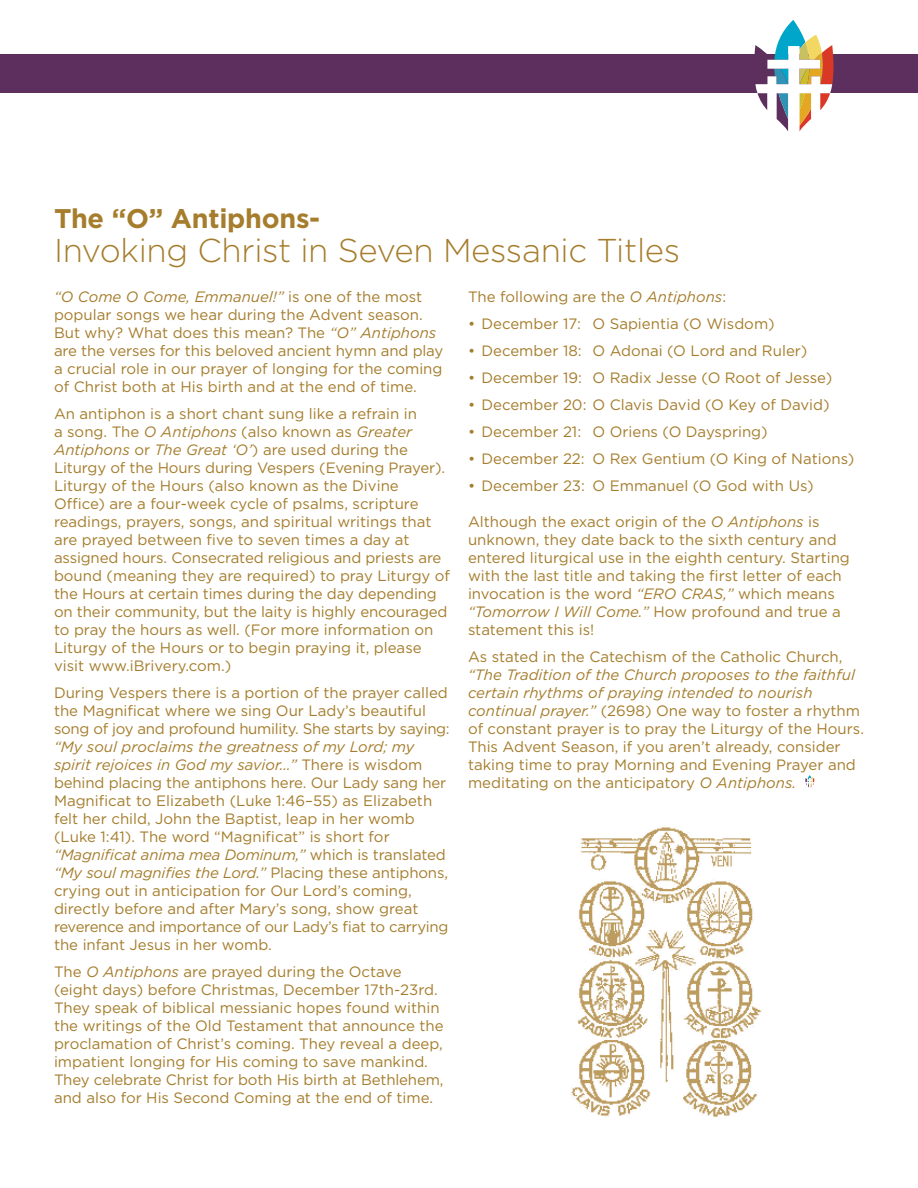
<style>
.page{position:relative;width:918px;height:1188px;background:#fff}
.page>*{position:absolute;margin:0;border:0;box-sizing:border-box;transform-origin:0 0}
.t1{font:300 33px "Gotham";letter-spacing:-.01em;color:#a57d2c}
.t2{font:700 27px "Gotham";letter-spacing:-.01em;color:#a57d2c}
.t3{font:15px/18px "Gotham";color:#a57d2c}
.s1{font-style:italic}
</style>
<div class="page">
<svg style="left:805px;top:775px;width:9px;height:13px"></svg>
<img style="left:571px;top:827px;width:191px;height:292px">
<div style="left:0;top:54px;width:918px;height:39px;background:#5c2f5e"></div>
<svg style="left:754px;top:20px;width:80px;height:112px"></svg>
<h2 class="t2" style="left:54px;top:200px;width:268px">The “O” Antiphons-</h2>
<h1 class="t1" style="left:54px;top:230px;width:628px">Invoking Christ in Seven Messanic Titles</h1>
<p class="t3" style="left:54px;top:287px;width:391px"><span class="s1">“O Come O Come, Emmanuel!”</span> is one of the most popular songs we hear during the Advent season.<br>But why? What does this mean? The <span class="s1">“O” Antiphons </span>are the verses for this beloved ancient hymn and play a crucial role in our prayer of longing for the coming of Christ both at His birth and at the end of time.</p>
<p class="t3" style="left:54px;top:404px;width:398px">An antiphon is a short chant sung like a refrain in<br>a song. The <span class="s1">O Antiphons</span> (also known as <span class="s1">Greater Antiphons</span> or <span class="s1">The Great ‘O’</span>) are used during the Liturgy of the Hours during Vespers (Evening Prayer).<br>Liturgy of the Hours (also known as the Divine Office) are a four-week cycle of psalms, scripture readings, prayers, songs, and spiritual writings that are prayed between five to seven times a day at assigned hours. Consecrated religious and priests are bound (meaning they are required) to pray Liturgy of the Hours at certain times during the day depending on their community, but the laity is highly encouraged to pray the hours as well. (For more information on Liturgy of the Hours or to begin praying it, please visit www.iBrivery.com.)</p>
<p class="t3" style="left:54px;top:683px;width:397px">During Vespers there is a portion of the prayer called the Magnificat where we sing Our Lady’s beautiful song of joy and profound humility. She starts by saying:</p>
<p class="t3" style="left:54px;top:737px;width:396px"><span class="s1">“My soul proclaims the greatness of my Lord; my spirit rejoices in God my savior…”</span> There is wisdom behind placing the antiphons here. Our Lady sang her Magnificat to Elizabeth (Luke 1:46–55) as Elizabeth felt her child, John the Baptist, leap in her womb (Luke 1:41). The word “Magnificat” is short for <span class="s1">“Magnificat anima mea Dominum,”</span> which is translated <span class="s1">“My soul magnifies the Lord.”</span> Placing these antiphons, crying out in anticipation for Our Lord’s coming, directly before and after Mary’s song, show great reverence and importance of our Lady’s fiat to carrying the infant Jesus in her womb.</p>
<p class="t3" style="left:54px;top:962px;width:391px">The <span class="s1">O Antiphons</span> are prayed during the Octave (eight days) before Christmas, December 17th-23rd.<br>They speak of biblical messianic hopes found within the writings of the Old Testament that announce the proclamation of Christ’s coming. They reveal a deep, impatient longing for His coming to save mankind.<br>They celebrate Christ for both His birth at Bethlehem, and also for His Second Coming at the end of time.</p>
<p class="t3" style="left:468px;top:287px;width:260px">The following are the <span class="s1">O Antiphons</span>:</p>
<p class="t3" style="left:468px;top:314px;width:308px">• December 17: O Sapientia (O Wisdom)</p>
<p class="t3" style="left:468px;top:341px;width:341px">• December 18: O Adonai (O Lord and Ruler)</p>
<p class="t3" style="left:468px;top:368px;width:366px">• December 19: O Radix Jesse (O Root of Jesse)</p>
<p class="t3" style="left:468px;top:395px;width:363px">• December 20: O Clavis David (O Key of David)</p>
<p class="t3" style="left:468px;top:422px;width:301px">• December 21: O Oriens (O Dayspring)</p>
<p class="t3" style="left:468px;top:449px;width:388px">• December 22: O Rex Gentium (O King of Nations)</p>
<p class="t3" style="left:468px;top:476px;width:347px">• December 23: O Emmanuel (O God with Us)</p>
<p class="t3" style="left:468px;top:512px;width:383px">Although the exact origin of the <span class="s1">O Antiphons</span> is unknown, they date back to the sixth century and entered liturgical use in the eighth century. Starting with the last title and taking the first letter of each invocation is the word <span class="s1">“ERO CRAS,”</span> which means <span class="s1">“Tomorrow I Will Come.”</span> How profound and true a statement this is!</p>
<p class="t3" style="left:468px;top:647px;width:376px">As stated in the Catechism of the Catholic Church,</p>
<p class="t3" style="left:468px;top:665px;width:398px"><span class="s1">“The Tradition of the Church proposes to the faithful certain rhythms of praying intended to nourish continual prayer.”</span> (2698) One way to foster a rhythm of constant prayer is to pray the Liturgy of the Hours.<br>This Advent Season, if you aren’t already, consider taking time to pray Morning and Evening Prayer and meditating on the anticipatory <span class="s1">O Antiphons.</span></p>
</div>
